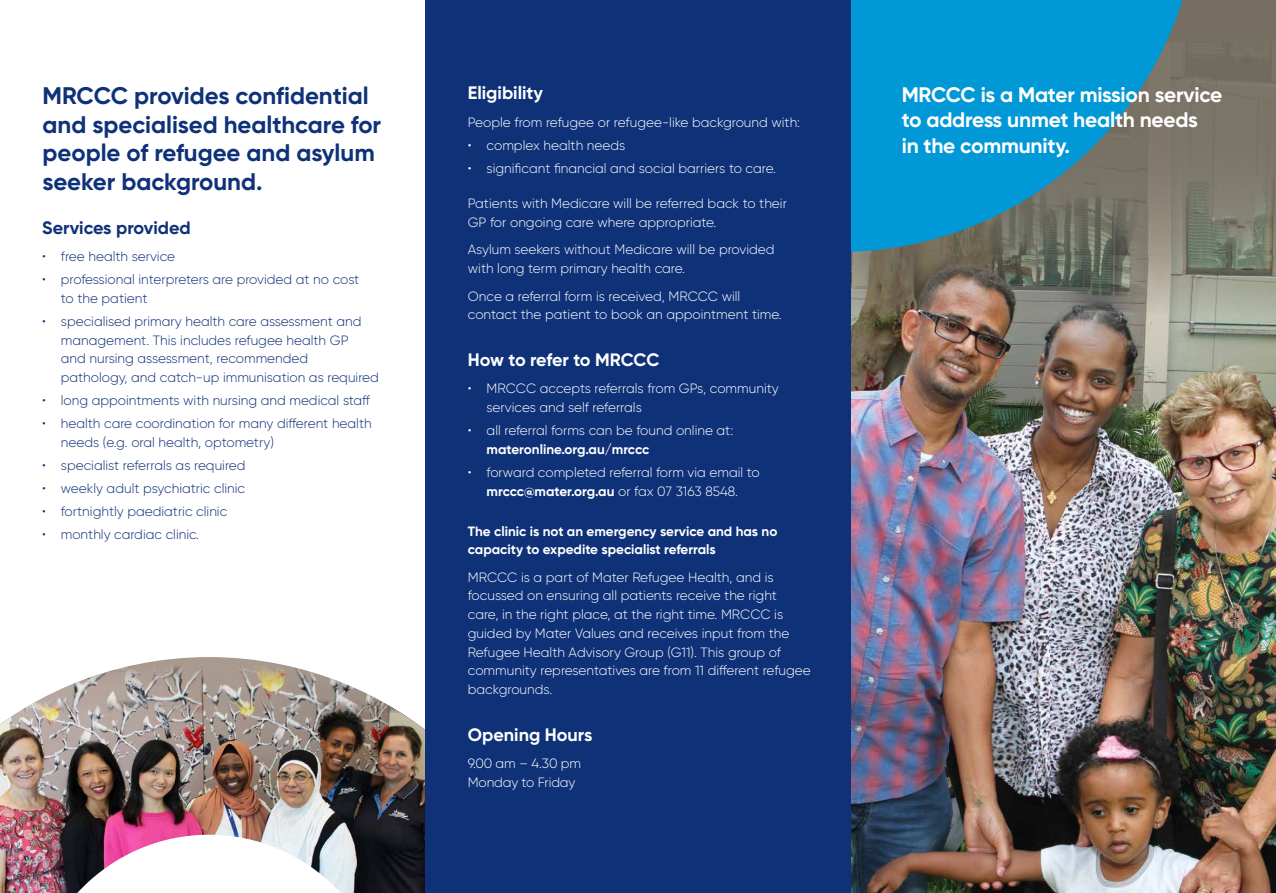
<style>
.page{position:relative;width:1276px;height:893px;background:#fff}
.page>*{position:absolute;margin:0;border:0;box-sizing:border-box;transform-origin:0 0}
.t1{font:700 24px/28.5px "Gilroy";color:#0e3178}
.t2{font:700 21px/25.5px "Gilroy";letter-spacing:-.01em;color:#fff}
.t3{font:700 18px "Gilroy";color:#fff}
.t4{font:700 18px "Gilroy";color:#0e3178}
.t5{font:300 13.5px/18.8px "Gilroy";color:#fff}
.t6{font:300 13.5px/18.8px "Gilroy";color:#0e3178}
.t7{font:700 13.5px/18.8px "Gilroy";color:#fff}
.s1{font-weight:700}
</style>
<div class="page">
<svg style="left:135px;top:657px;width:148px;height:8px"></svg>
<img style="left:41px;top:665px;width:336px;height:34px">
<img style="left:0;top:699px;width:425px;height:194px">
<img style="left:30px;top:835px;width:358px;height:58px">
<img style="left:850px;top:42px;width:426px;height:851px">
<svg style="left:850px;top:0;width:349px;height:252px;background:#258cb3"></svg>
<div style="left:425px;top:0;width:425px;height:893px;background:#0e3178"></div>
<h3 class="t3" style="left:468px;top:82px;width:77px">Eligibility</h3>
<p class="t5" style="left:468px;top:112px;width:334px">People from refugee or refugee-like background with:</p>
<p class="t5" style="left:468px;top:135px;width:159px">• complex health needs</p>
<p class="t5" style="left:468px;top:158px;width:310px">• significant financial and social barriers to care.</p>
<p class="t5" style="left:468px;top:194px;width:321px">Patients with Medicare will be referred back to their<br>GP for ongoing care where appropriate.</p>
<p class="t5" style="left:468px;top:240px;width:308px">Asylum seekers without Medicare will be provided with long term primary health care.</p>
<p class="t5" style="left:468px;top:286px;width:315px">Once a referral form is received, MRCCC will contact the patient to book an appointment time.</p>
<h3 class="t3" style="left:468px;top:348px;width:193px">How to refer to MRCCC</h3>
<p class="t5" style="left:486px;top:379px;width:294px;text-indent:-19px">• MRCCC accepts referrals from GPs, community services and self referrals</p>
<p class="t5" style="left:468px;top:421px;width:267px">• all referral forms can be found online at:</p>
<p class="t7" style="left:486px;top:440px;width:164px">materonline.org.au/mrccc</p>
<p class="t5" style="left:468px;top:463px;width:293px;text-align:center">• forward completed referral form via email to <span class="s1">mrccc@mater.org.au</span> or fax 07 3163 8548.</p>
<p class="t7" style="left:468px;top:521px;width:311px">The clinic is not an emergency service and has no capacity to expedite specialist referrals</p>
<p class="t5" style="left:468px;top:567px;width:344px">MRCCC is a part of Mater Refugee Health, and is focussed on ensuring all patients receive the right care, in the right place, at the right time. MRCCC is guided by Mater Values and receives input from the Refugee Health Advisory Group (G11). This group of community representatives are from 11 different refugee backgrounds.</p>
<h3 class="t3" style="left:468px;top:723px;width:126px">Opening Hours</h3>
<p class="t5" style="left:468px;top:754px;width:115px">9.00 am – 4.30 pm<br>Monday to Friday</p>
<h1 class="t1" style="left:43px;top:81px;width:340px">MRCCC provides confidential and specialised healthcare for people of refugee and asylum seeker background.</h1>
<h2 class="t2" style="left:901px;top:82px;width:322px">MRCCC is a Mater mission service to address unmet health needs<br>in the community.</h2>
<h3 class="t4" style="left:42px;top:216px;width:150px">Services provided</h3>
<p class="t6" style="left:42px;top:247px;width:135px">• free health service</p>
<p class="t6" style="left:61px;top:270px;width:300px;text-indent:-19px">• professional interpreters are provided at no cost to the patient</p>
<p class="t6" style="left:61px;top:312px;width:320px;text-indent:-19px">• specialised primary health care assessment and management. This includes refugee health GP<br>and nursing assessment, recommended<br>pathology, and catch-up immunisation as required</p>
<p class="t6" style="left:42px;top:391px;width:330px">• long appointments with nursing and medical staff</p>
<p class="t6" style="left:61px;top:414px;width:312px;text-indent:-19px">• health care coordination for many different health needs (e.g. oral health, optometry)</p>
<p class="t6" style="left:42px;top:456px;width:205px">• specialist referrals as required</p>
<p class="t6" style="left:42px;top:479px;width:205px">• weekly adult psychiatric clinic</p>
<p class="t6" style="left:42px;top:502px;width:187px">• fortnightly paediatric clinic</p>
<p class="t6" style="left:42px;top:525px;width:159px">• monthly cardiac clinic.</p>
</div>
